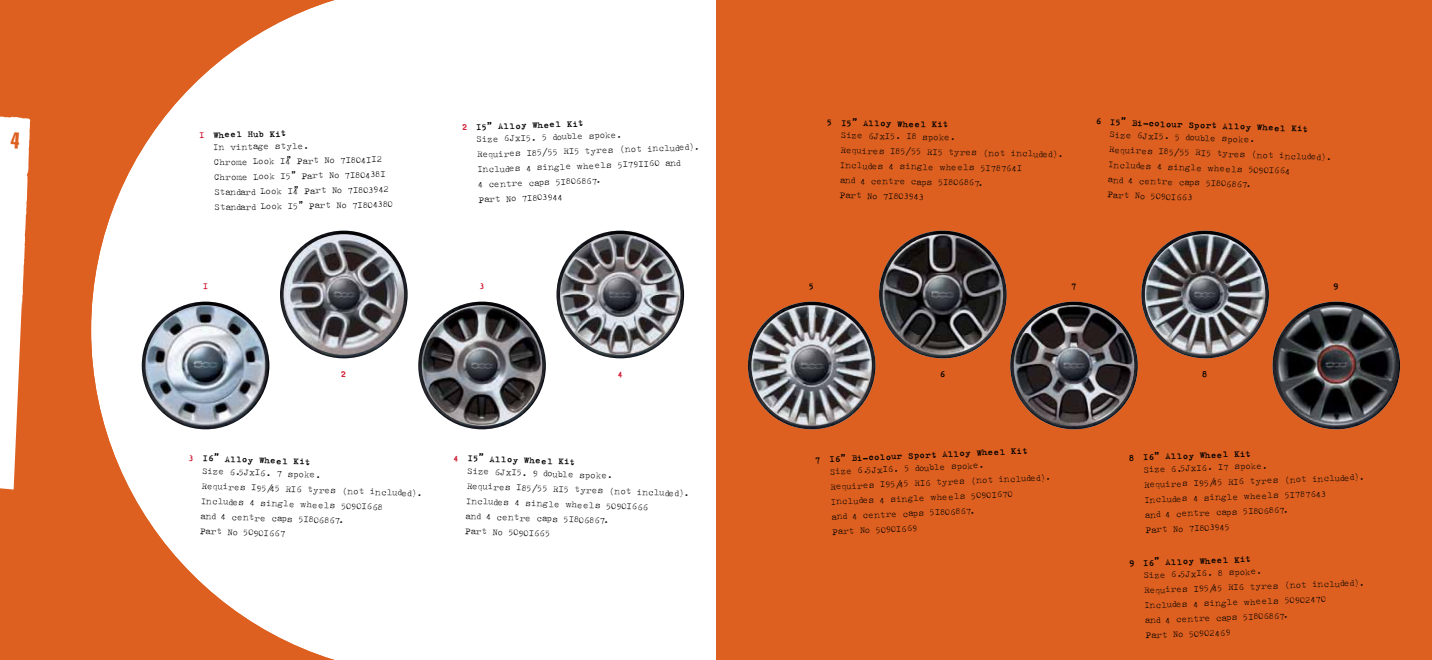
<style>
.page{position:relative;width:1432px;height:660px;background:#fff}
.page>*{position:absolute;margin:0;border:0;box-sizing:border-box;transform-origin:0 0}
.t1{font:10px/15px "Lettera 500 light";color:#000}
.t2{font:10px "Lettera 500 text";color:#000}
.t3{font:10px "Lettera 500 text";color:#ce152e}
.s1{color:#ce152e}
</style>
<div class="page">
<div style="left:0;top:0;width:716px;height:659px;background:#de6020"></div>
<svg style="left:91px;top:0;width:263px;height:659px"></svg>
<div style="left:354px;top:0;width:362px;height:659px;background:#fff"></div>
<img style="left:556px;top:230px;width:128px;height:128px;border-radius:50%">
<img style="left:418px;top:301px;width:128px;height:128px;border-radius:50%">
<img style="left:280px;top:230px;width:127px;height:128px;border-radius:50%">
<img style="left:283px;top:234px;width:121px;height:120px;border-radius:50%">
<img style="left:142px;top:301px;width:127px;height:128px;border-radius:50%">
<img style="left:145px;top:305px;width:121px;height:120px;border-radius:50%">
<img style="left:422px;top:305px;width:120px;height:120px;border-radius:50%">
<img style="left:560px;top:234px;width:120px;height:120px;border-radius:50%">
<div style="left:716px;top:0;width:715px;height:659px;background:#de6020"></div>
<img style="left:1141px;top:230px;width:128px;height:128px;border-radius:50%">
<img style="left:1010px;top:301px;width:127px;height:128px;border-radius:50%">
<img style="left:879px;top:230px;width:127px;height:128px;border-radius:50%">
<img style="left:882px;top:234px;width:121px;height:120px;border-radius:50%">
<img style="left:1013px;top:305px;width:121px;height:120px;border-radius:50%">
<img style="left:1144px;top:234px;width:121px;height:120px;border-radius:50%">
<img style="left:1272px;top:301px;width:128px;height:128px;border-radius:50%">
<img style="left:1276px;top:305px;width:120px;height:120px;border-radius:50%">
<img style="left:748px;top:301px;width:127px;height:128px;border-radius:50%">
<img style="left:751px;top:305px;width:121px;height:120px;border-radius:50%">
<svg style="left:0;top:116px;width:30px;height:375px"></svg>
<p class="t2" style="left:199px;top:129px;width:89px;rotate:-1deg"><span class="s1">1</span> Wheel Hub Kit</p>
<p class="t1" style="left:213px;top:139px;width:180px;rotate:-1deg">In vintage style.<br>Chrome Look 14” Part No 71804112<br>Chrome Look 15” Part No 71804381<br>Standard Look 14” Part No 71803942<br>Standard Look 15” Part No 71804380</p>
<p class="t2" style="left:462px;top:121px;width:123px;rotate:-2deg"><span class="s1">2</span> 15” Alloy Wheel Kit</p>
<p class="t1" style="left:476px;top:131px;width:224px;rotate:-2deg">Size 6Jx15. 5 double spoke.<br>Requires 185/55 R15 tyres (not included).<br>Includes 4 single wheels 51791160 and<br>4 centre caps 51806867.<br>Part No 71803944</p>
<p class="t3" style="left:203px;top:280px;width:7px">1</p>
<p class="t3" style="left:479px;top:280px;width:7px">3</p>
<p class="t3" style="left:341px;top:368px;width:7px">2</p>
<p class="t3" style="left:618px;top:368px;width:7px">4</p>
<p class="t2" style="left:189px;top:451px;width:123px;rotate:2deg"><span class="s1">3</span> 16” Alloy Wheel Kit</p>
<p class="t1" style="left:202px;top:462px;width:222px;rotate:2deg">Size 6.5Jx16. 7 spoke.<br>Requires 195/45 R16 tyres (not included).<br>Includes 4 single wheels 50901668<br>and 4 centre caps 51806867.<br>Part No 50901667</p>
<p class="t2" style="left:454px;top:451px;width:123px;rotate:2deg"><span class="s1">4</span> 15” Alloy Wheel Kit</p>
<p class="t1" style="left:467px;top:462px;width:224px;rotate:2deg">Size 6Jx15. 9 double spoke.<br>Requires 185/55 R15 tyres (not included).<br>Includes 4 single wheels 50901666<br>and 4 centre caps 51806867.<br>Part No 50901665</p>
<p class="t2" style="left:827px;top:116px;width:123px;rotate:1deg">5 15” Alloy Wheel Kit</p>
<p class="t1" style="left:841px;top:127px;width:224px;rotate:1deg">Size 6Jx15. 18 spoke.<br>Requires 185/55 R15 tyres (not included).<br>Includes 4 single wheels 51787641<br>and 4 centre caps 51806867.<br>Part No 71803943</p>
<p class="t2" style="left:1096px;top:115px;width:214px;rotate:2deg">6 15” Bi-colour Sport Alloy Wheel Kit</p>
<p class="t1" style="left:1109px;top:126px;width:224px;rotate:2deg">Size 6Jx15. 5 double spoke.<br>Requires 185/55 R15 tyres (not included).<br>Includes 4 single wheels 50901664<br>and 4 centre caps 51806867.<br>Part No 50901663</p>
<p class="t2" style="left:809px;top:280px;width:7px">5</p>
<p class="t2" style="left:1333px;top:280px;width:8px">9</p>
<p class="t2" style="left:1071px;top:280px;width:7px">7</p>
<p class="t2" style="left:940px;top:368px;width:7px">6</p>
<p class="t2" style="left:1202px;top:368px;width:8px">8</p>
<p class="t2" style="left:815px;top:452px;width:214px;rotate:-2deg">7 16” Bi-colour Sport Alloy Wheel Kit</p>
<p class="t1" style="left:829px;top:462px;width:222px;rotate:-2deg">Size 6.5Jx16. 5 double spoke.<br>Requires 195/45 R16 tyres (not included).<br>Includes 4 single wheels 50901670<br>and 4 centre caps 51806867.<br>Part No 50901669</p>
<p class="t2" style="left:1128px;top:451px;width:123px;rotate:-2deg">8 16” Alloy Wheel Kit</p>
<p class="t1" style="left:1143px;top:461px;width:222px;rotate:-2deg">Size 6.5Jx16. 17 spoke.<br>Requires 195/45 R16 tyres (not included).<br>Includes 4 single wheels 51787643<br>and 4 centre caps 51806867.<br>Part No 71803945</p>
<p class="t2" style="left:1128px;top:556px;width:123px;rotate:-2deg">9 16” Alloy Wheel Kit</p>
<p class="t1" style="left:1143px;top:566px;width:222px;rotate:-2deg">Size 6.5Jx16. 8 spoke.<br>Requires 195/45 R16 tyres (not included).<br>Includes 4 single wheels 50902470<br>and 4 centre caps 51806867.<br>Part No 50902469</p>
</div>
